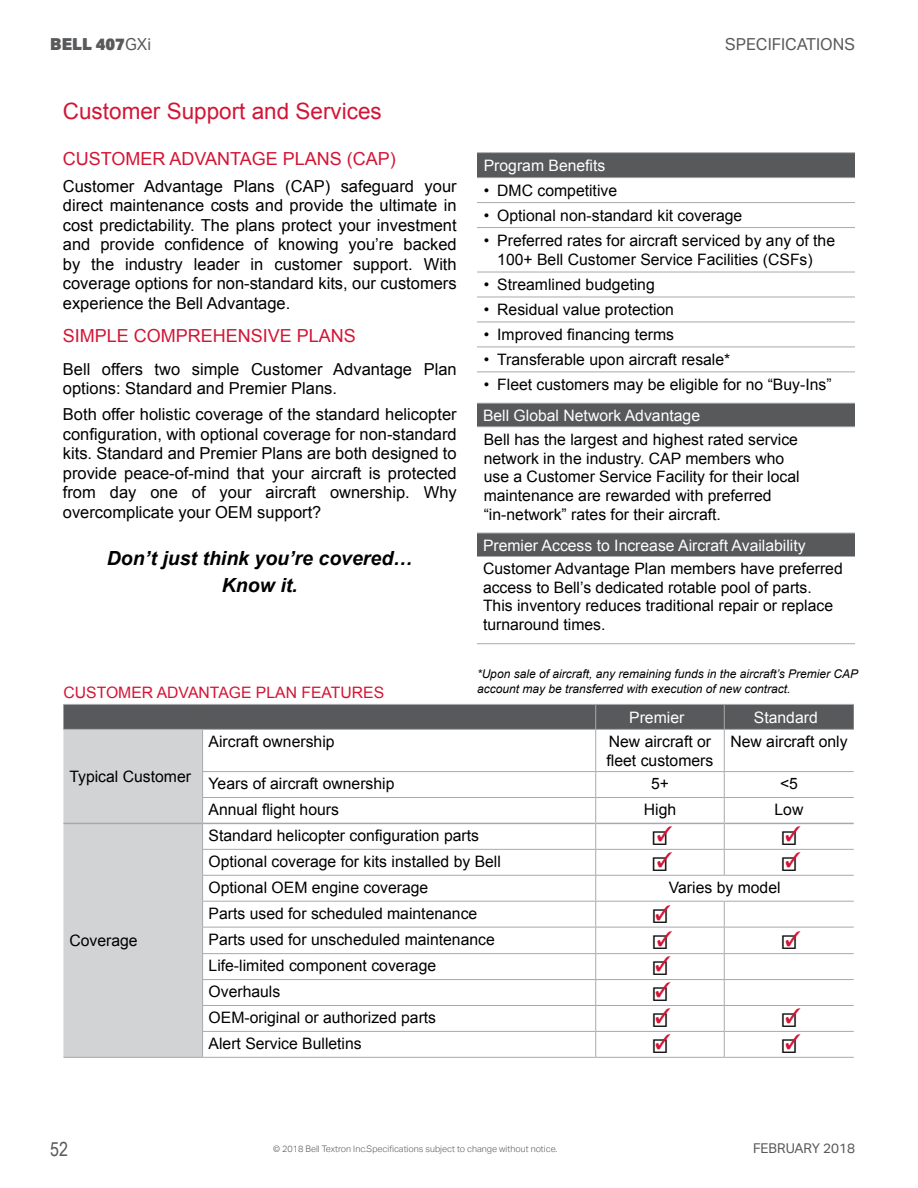
<style>
.page{position:relative;width:918px;height:1188px;background:#fff}
.page>*{position:absolute;margin:0;border:0;box-sizing:border-box;transform-origin:0 0}
.t1{font:22.5px "Arial";color:#d31535}
.t2{font:italic 700 19.5px/27px "Arial";color:#000;text-align:center}
.t3{font:19.5px "Arial Narrow";color:#58595b}
.t4{font:18px "Arial";color:#d31535}
.t5{font:16.5px/19.5px "Arial";color:#000;text-align:justify}
.t6{font:16.5px "Aktiv Grotesk";color:#58595b}
.t7{font:900 16.5px "Aktiv Grotesk";color:#58595b}
.t8{font:15.75px/18.8px "Arial";color:#000}
.t9{font:15.75px "Arial";color:#fff}
.t10{font:15.75px "Arial";color:#d31535}
.t11{font:13.5px "Aktiv Grotesk";color:#58595b}
.t12{font:italic 12px/15px "Arial";color:#000}
.t13{font:300 9px "Aktiv Grotesk";color:#58595b}
.s1{font-weight:400}
</style>
<div class="page">
<div style="left:477px;top:153px;width:378px;height:25px;background:#58595b"></div>
<hr style="left:477px;top:177px;width:378px;height:1px;background:#a7a9ac">
<hr style="left:477px;top:202px;width:378px;height:1px;background:#a7a9ac">
<hr style="left:477px;top:227px;width:378px;height:1px;background:#a7a9ac">
<hr style="left:477px;top:272px;width:378px;height:1px;background:#a7a9ac">
<hr style="left:477px;top:297px;width:378px;height:1px;background:#a7a9ac">
<hr style="left:477px;top:322px;width:378px;height:1px;background:#a7a9ac">
<hr style="left:477px;top:347px;width:378px;height:1px;background:#a7a9ac">
<hr style="left:477px;top:372px;width:378px;height:1px;background:#a7a9ac">
<hr style="left:477px;top:152px;width:378px;height:1px;background:#a7a9ac">
<div style="left:477px;top:403px;width:378px;height:24px;background:#58595b"></div>
<hr style="left:477px;top:403px;width:378px;height:1px;background:#a7a9ac">
<hr style="left:477px;top:426px;width:378px;height:1px;background:#a7a9ac">
<div style="left:477px;top:533px;width:378px;height:24px;background:#58595b"></div>
<hr style="left:477px;top:533px;width:378px;height:1px;background:#a7a9ac">
<hr style="left:477px;top:556px;width:378px;height:1px;background:#a7a9ac">
<hr style="left:477px;top:643px;width:378px;height:1px;background:#a7a9ac">
<div style="left:63px;top:730px;width:139px;height:327px;background:#d1d3d4"></div>
<hr style="left:63px;top:729px;width:140px;height:1px;background:#a7a9ac">
<hr style="left:203px;top:729px;width:393px;height:1px;background:#a7a9ac">
<hr style="left:202px;top:730px;width:1px;height:41px;background:#a7a9ac">
<hr style="left:596px;top:729px;width:128px;height:1px;background:#a7a9ac">
<hr style="left:595px;top:730px;width:1px;height:41px;background:#a7a9ac">
<hr style="left:724px;top:729px;width:130px;height:1px;background:#a7a9ac">
<hr style="left:724px;top:730px;width:1px;height:41px;background:#a7a9ac">
<hr style="left:202px;top:771px;width:394px;height:1px;background:#a7a9ac">
<hr style="left:596px;top:771px;width:128px;height:1px;background:#a7a9ac">
<hr style="left:724px;top:771px;width:130px;height:1px;background:#a7a9ac">
<hr style="left:202px;top:797px;width:394px;height:1px;background:#a7a9ac">
<hr style="left:596px;top:797px;width:128px;height:1px;background:#a7a9ac">
<hr style="left:724px;top:797px;width:130px;height:1px;background:#a7a9ac">
<hr style="left:202px;top:849px;width:394px;height:1px;background:#a7a9ac">
<hr style="left:596px;top:849px;width:128px;height:1px;background:#a7a9ac">
<hr style="left:724px;top:849px;width:130px;height:1px;background:#a7a9ac">
<svg style="left:724px;top:772px;width:1px;height:103px"></svg>
<hr style="left:202px;top:875px;width:394px;height:1px;background:#a7a9ac">
<hr style="left:596px;top:875px;width:128px;height:1px;background:#a7a9ac">
<hr style="left:724px;top:875px;width:130px;height:1px;background:#a7a9ac">
<hr style="left:202px;top:901px;width:394px;height:1px;background:#a7a9ac">
<hr style="left:596px;top:901px;width:128px;height:1px;background:#a7a9ac">
<hr style="left:724px;top:901px;width:130px;height:1px;background:#a7a9ac">
<hr style="left:202px;top:927px;width:394px;height:1px;background:#a7a9ac">
<hr style="left:596px;top:927px;width:128px;height:1px;background:#a7a9ac">
<hr style="left:724px;top:927px;width:130px;height:1px;background:#a7a9ac">
<hr style="left:202px;top:953px;width:394px;height:1px;background:#a7a9ac">
<hr style="left:596px;top:953px;width:128px;height:1px;background:#a7a9ac">
<hr style="left:724px;top:953px;width:130px;height:1px;background:#a7a9ac">
<hr style="left:202px;top:979px;width:394px;height:1px;background:#a7a9ac">
<hr style="left:596px;top:979px;width:128px;height:1px;background:#a7a9ac">
<hr style="left:724px;top:979px;width:130px;height:1px;background:#a7a9ac">
<hr style="left:202px;top:1005px;width:394px;height:1px;background:#a7a9ac">
<hr style="left:596px;top:1005px;width:128px;height:1px;background:#a7a9ac">
<hr style="left:724px;top:1005px;width:130px;height:1px;background:#a7a9ac">
<hr style="left:202px;top:1031px;width:394px;height:1px;background:#a7a9ac">
<svg style="left:202px;top:772px;width:1px;height:285px"></svg>
<hr style="left:596px;top:1031px;width:128px;height:1px;background:#a7a9ac">
<svg style="left:595px;top:772px;width:1px;height:285px"></svg>
<hr style="left:724px;top:1031px;width:130px;height:1px;background:#a7a9ac">
<svg style="left:724px;top:902px;width:1px;height:155px"></svg>
<hr style="left:63px;top:1057px;width:140px;height:1px;background:#a7a9ac">
<hr style="left:203px;top:1057px;width:393px;height:1px;background:#a7a9ac">
<hr style="left:596px;top:1057px;width:128px;height:1px;background:#a7a9ac">
<hr style="left:724px;top:1057px;width:130px;height:1px;background:#a7a9ac">
<svg style="left:63px;top:704px;width:791px;height:25px;background:#5b5c5e"></svg>
<hr style="left:203px;top:823px;width:393px;height:1px;background:#a7a9ac">
<hr style="left:596px;top:823px;width:128px;height:1px;background:#a7a9ac">
<hr style="left:724px;top:823px;width:130px;height:1px;background:#a7a9ac">
<hr style="left:63px;top:823px;width:140px;height:1px;background:#a7a9ac">
<p class="t7" style="left:50px;top:33px;width:102px">BELL 407<span class="s1">GXi</span></p>
<p class="t6" style="left:725px;top:34px;width:131px">SPECIFICATIONS</p>
<h1 class="t1" style="left:63px;top:96px;width:320px">Customer Support and Services</h1>
<p class="t4" style="left:63px;top:147px;width:335px">CUSTOMER ADVANTAGE PLANS (CAP)</p>
<p class="t5" style="left:63px;top:176px;width:395px">Customer Advantage Plans (CAP) safeguard your direct maintenance costs and provide the ultimate in cost predictability. The plans protect your investment and provide confidence of knowing you’re backed by the industry leader in customer support. With coverage options for non-standard kits, our customers experience the Bell Advantage.</p>
<p class="t4" style="left:63px;top:324px;width:295px">SIMPLE COMPREHENSIVE PLANS</p>
<p class="t5" style="left:63px;top:359px;width:395px">Bell offers two simple Customer Advantage Plan options: Standard and Premier Plans.</p>
<p class="t5" style="left:63px;top:405px;width:395px">Both offer holistic coverage of the standard helicopter configuration, with optional coverage for non-standard kits. Standard and Premier Plans are both designed to provide peace-of-mind that your aircraft is protected from day one of your aircraft ownership. Why overcomplicate your OEM support?</p>
<p class="t2" style="left:107px;top:546px;width:307px">Don’t just think you’re covered…<br>Know it.</p>
<p class="t10" style="left:63px;top:682px;width:322px">CUSTOMER ADVANTAGE PLAN FEATURES</p>
<p class="t9" style="left:484px;top:155px;width:123px">Program Benefits</p>
<p class="t8" style="left:484px;top:181px;width:135px">• DMC competitive</p>
<p class="t8" style="left:484px;top:206px;width:260px">• Optional non-standard kit coverage</p>
<p class="t8" style="left:484px;top:231px;width:353px;text-align:center">• Preferred rates for aircraft serviced by any of the<br>100+ Bell Customer Service Facilities (CSFs)</p>
<p class="t8" style="left:484px;top:275px;width:173px">• Streamlined budgeting</p>
<p class="t8" style="left:484px;top:300px;width:192px">• Residual value protection</p>
<p class="t8" style="left:484px;top:325px;width:192px">• Improved financing terms</p>
<p class="t8" style="left:484px;top:350px;width:248px">• Transferable upon aircraft resale*</p>
<p class="t8" style="left:484px;top:375px;width:349px">• Fleet customers may be eligible for no “Buy-Ins”</p>
<p class="t9" style="left:483px;top:405px;width:219px">Bell Global Network Advantage</p>
<p class="t8" style="left:484px;top:430px;width:317px">Bell has the largest and highest rated service network in the industry. CAP members who use a Customer Service Facility for their local maintenance are rewarded with preferred “in-network” rates for their aircraft.</p>
<p class="t9" style="left:483px;top:535px;width:324px">Premier Access to Increase Aircraft Availability</p>
<p class="t8" style="left:483px;top:559px;width:361px">Customer Advantage Plan members have preferred access to Bell’s dedicated rotable pool of parts.<br>This inventory reduces traditional repair or replace turnaround times.</p>
<p class="t12" style="left:477px;top:667px;width:383px">*Upon sale of aircraft, any remaining funds in the aircraft’s Premier CAP account may be transferred with execution of new contract.</p>
<p class="t9" style="left:629px;top:707px;width:57px">Premier</p>
<p class="t9" style="left:754px;top:707px;width:65px">Standard</p>
<p class="t8" style="left:69px;top:767px;width:123px">Typical Customer</p>
<p class="t8" style="left:69px;top:931px;width:70px">Coverage</p>
<p class="t8" style="left:209px;top:732px;width:128px">Aircraft ownership</p>
<p class="t8" style="left:607px;top:732px;width:108px">New aircraft or fleet customers</p>
<p class="t8" style="left:730px;top:732px;width:119px">New aircraft only</p>
<p class="t8" style="left:209px;top:774px;width:187px">Years of aircraft ownership</p>
<p class="t8" style="left:651px;top:774px;width:19px">5+</p>
<p class="t8" style="left:780px;top:774px;width:19px">&lt;5</p>
<p class="t8" style="left:209px;top:800px;width:132px">Annual flight hours</p>
<p class="t8" style="left:644px;top:800px;width:34px">High</p>
<p class="t8" style="left:775px;top:800px;width:30px">Low</p>
<p class="t8" style="left:209px;top:823px;width:294px;line-height:26px">Standard helicopter configuration parts<br>Optional coverage for kits installed by Bell<br>Optional OEM engine coverage</p>
<p class="t8" style="left:209px;top:900px;width:288px;line-height:26.1px">Parts used for scheduled maintenance<br>Parts used for unscheduled maintenance<br>Life-limited component coverage<br>Overhauls<br>OEM-original or authorized parts<br>Alert Service Bulletins</p>
<p class="t8" style="left:669px;top:878px;width:113px">Varies by model</p>
<p class="t3" style="left:50px;top:1135px;width:19px">52</p>
<p class="t13" style="left:273px;top:1144px;width:286px">© 2018 Bell Textron Inc.Specifications subject to change without notice.</p>
<p class="t11" style="left:753px;top:1140px;width:103px">FEBRUARY 2018</p>
</div>
